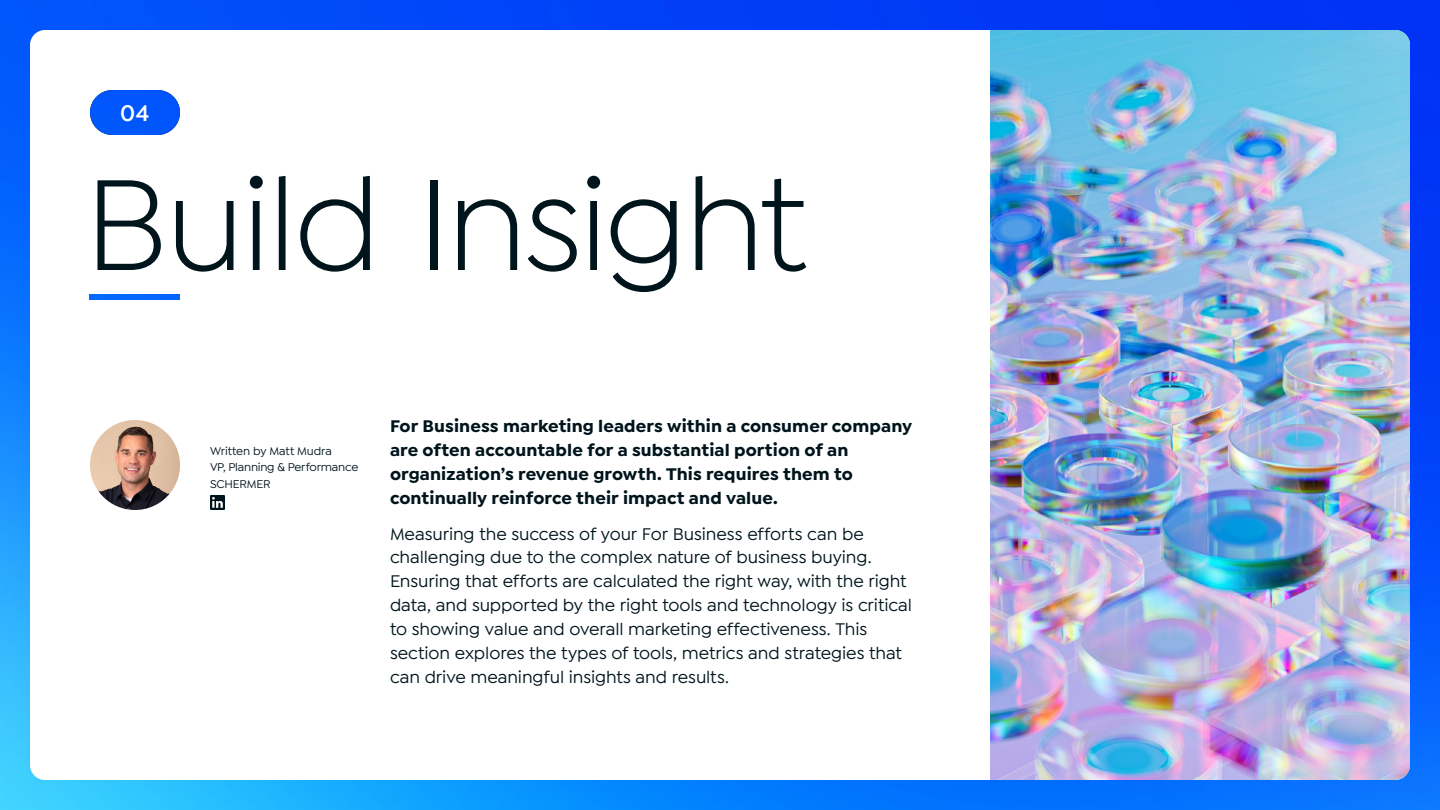
<style>
.page{position:relative;width:1440px;height:810px;background:#fff}
.page>*{position:absolute;margin:0;border:0;box-sizing:border-box;transform-origin:0 0}
.t1{font:138px "Isidora Sans";letter-spacing:-.03em;color:#00141c}
.t2{font:600 24px "Isidora Sans";color:#fff}
.t3{font:500 18px/24px "Isidora Sans";letter-spacing:-.005em;color:#00141c}
.t4{font:700 18px/24px "Isidora Sans";letter-spacing:.005em;color:#00141c}
.t5{font:500 12px/16.5px "Isidora Sans";letter-spacing:-.015em;color:#00141c}
</style>
<div class="page">
<img style="left:0;top:0;width:1440px;height:810px">
<div style="left:30px;top:30px;width:1380px;height:750px;background:#fff;border-radius:15px"></div>
<img style="left:990px;top:30px;width:420px;height:750px">
<div style="left:90px;top:90px;width:90px;height:45px;background:#0056fc;border-radius:22px"></div>
<svg style="left:210px;top:495px;width:15px;height:15px"></svg>
<img style="left:90px;top:420px;width:90px;height:90px;border-radius:45px">
<img style="left:90px;top:294px;width:90px;height:6px">
<h2 class="t2" style="left:120px;top:99px;width:31px">04</h2>
<h1 class="t1" style="left:84px;top:149px;width:724px">Build Insight</h1>
<p class="t5" style="left:210px;top:442px;width:150px">Written by Matt Mudra<br>VP, Planning &amp; Performance<br>SCHERMER</p>
<p class="t4" style="left:390px;top:414px;width:524px">For Business marketing leaders within a consumer company are often accountable for a substantial portion of an organization’s revenue growth. This requires them to continually reinforce their impact and value.</p>
<p class="t3" style="left:390px;top:522px;width:524px">Measuring the success of your For Business efforts can be challenging due to the complex nature of business buying.<br>Ensuring that efforts are calculated the right way, with the right data, and supported by the right tools and technology is critical to showing value and overall marketing effectiveness. This section explores the types of tools, metrics and strategies that can drive meaningful insights and results.</p>
</div>
